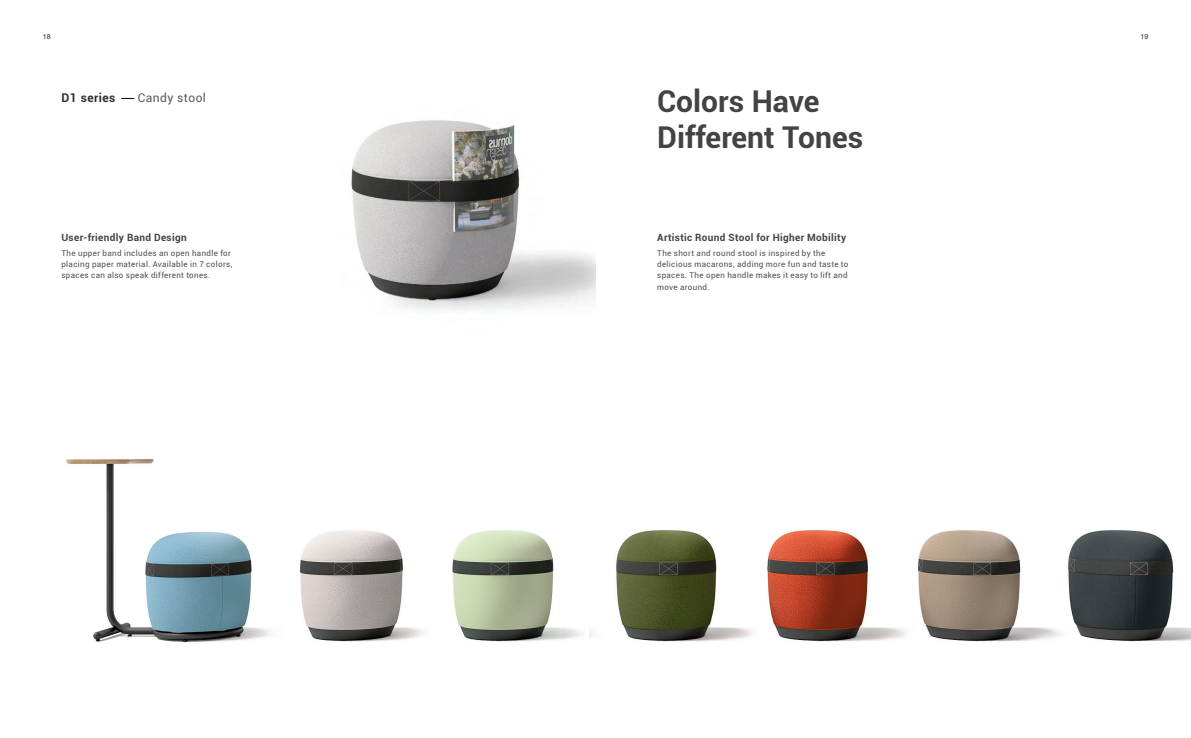
<style>
.page{position:relative;width:1191px;height:738px;background:#fff}
.page>*{position:absolute;margin:0;border:0;box-sizing:border-box;transform-origin:0 0}
.t1{font:700 30px/36px "Roboto";color:#434343}
.t2{font:12px "Roboto";letter-spacing:.035em;color:#575757}
.t3{font:700 12px "Roboto";letter-spacing:.04em;color:#2e2e2e}
.t4{font:700 10px "Roboto";letter-spacing:.035em;color:#434343}
.t5{font:8px/11px "Roboto";letter-spacing:.04em;color:#4e4e4e}
.t6{font:7px "Helvetica";color:#2e2e2e}
</style>
<div class="page">
<img style="left:590px;top:530px;width:601px;height:112px">
<img style="left:351px;top:120px;width:244px;height:191px">
<svg style="left:121px;top:98px;width:13px;height:1px"></svg>
<img style="left:66px;top:459px;width:516px;height:184px">
<p class="t6" style="left:43px;top:32px;width:9px">18</p>
<p class="t6" style="left:1140px;top:32px;width:9px">19</p>
<h2 class="t3" style="left:61px;top:89px;width:56px">D1 series</h2>
<h2 class="t2" style="left:138px;top:89px;width:70px">Candy stool</h2>
<h1 class="t1" style="left:657px;top:82px;width:208px">Colors Have<br>Different Tones</h1>
<p class="t4" style="left:61px;top:230px;width:127px">User-friendly Band Design</p>
<p class="t4" style="left:657px;top:230px;width:190px">Artistic Round Stool for Higher Mobility</p>
<p class="t5" style="left:61px;top:247px;width:172px">The upper band includes an open handle for placing paper material. Available in 7 colors, spaces can also speak different tones.</p>
<p class="t5" style="left:657px;top:247px;width:193px">The short and round stool is inspired by the delicious macarons, adding more fun and taste to spaces. The open handle makes it easy to lift and move around.</p>
</div>
